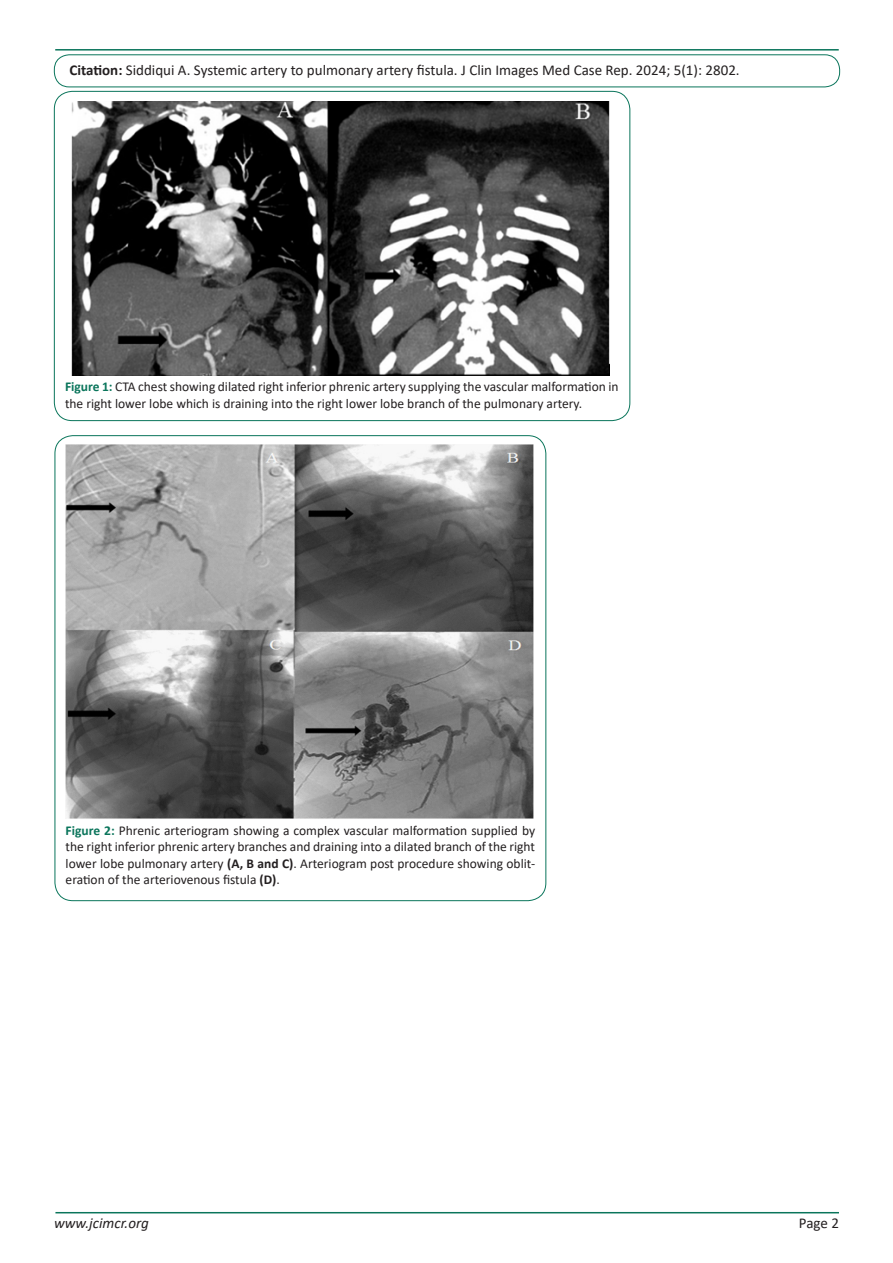
<style>
.page{position:relative;width:893px;height:1263px;background:#fff}
.page>*{position:absolute;margin:0;border:0;box-sizing:border-box;transform-origin:0 0}
.t1{font:15px "Calibri";color:#231f20}
.t2{font:italic 15px "Calibri";color:#231f20}
.t3{font:13.5px/16.5px "Calibri";color:#231f20}
.s1{font-weight:700}
.s2{font-weight:700;color:#0a755b}
</style>
<div class="page">
<hr style="left:55px;top:1212px;width:784px;height:1px;background:#0a755b">
<hr style="left:55px;top:49px;width:784px;height:2px;background:#0a755b">
<div style="left:54px;top:55px;width:786px;height:32px;border:1px solid #0a755b;border-radius:15px"></div>
<img style="left:72px;top:101px;width:537px;height:274px">
<img style="left:66px;top:444px;width:467px;height:374px">
<p class="t1" style="left:70px;top:60px;width:672px"><span class="s1">Citation:</span> Siddiqui A. Systemic artery to pulmonary artery fistula. J Clin Images Med Case Rep. 2024; 5(1): 2802.</p>
<p class="t3" style="left:65px;top:378px;width:555px"><span class="s2">Figure 1:</span> CTA chest showing dilated right inferior phrenic artery supplying the vascular malformation in the right lower lobe which is draining into the right lower lobe branch of the pulmonary artery.</p>
<p class="t3" style="left:66px;top:821px;width:471px;text-align:justify"><span class="s2">Figure 2:</span> Phrenic arteriogram showing a complex vascular malformation supplied by the right inferior phrenic artery branches and draining into a dilated branch of the right lower lobe pulmonary artery <span class="s1">(A, B and C)</span>. Arteriogram post procedure showing oblit&shy;eration of the arteriovenous fistula <span class="s1">(D)</span>.</p>
<p class="t2" style="left:54px;top:1212px;width:96px">www.jcimcr.org</p>
<p class="t1" style="left:799px;top:1212px;width:42px">Page 2</p>
</div>
